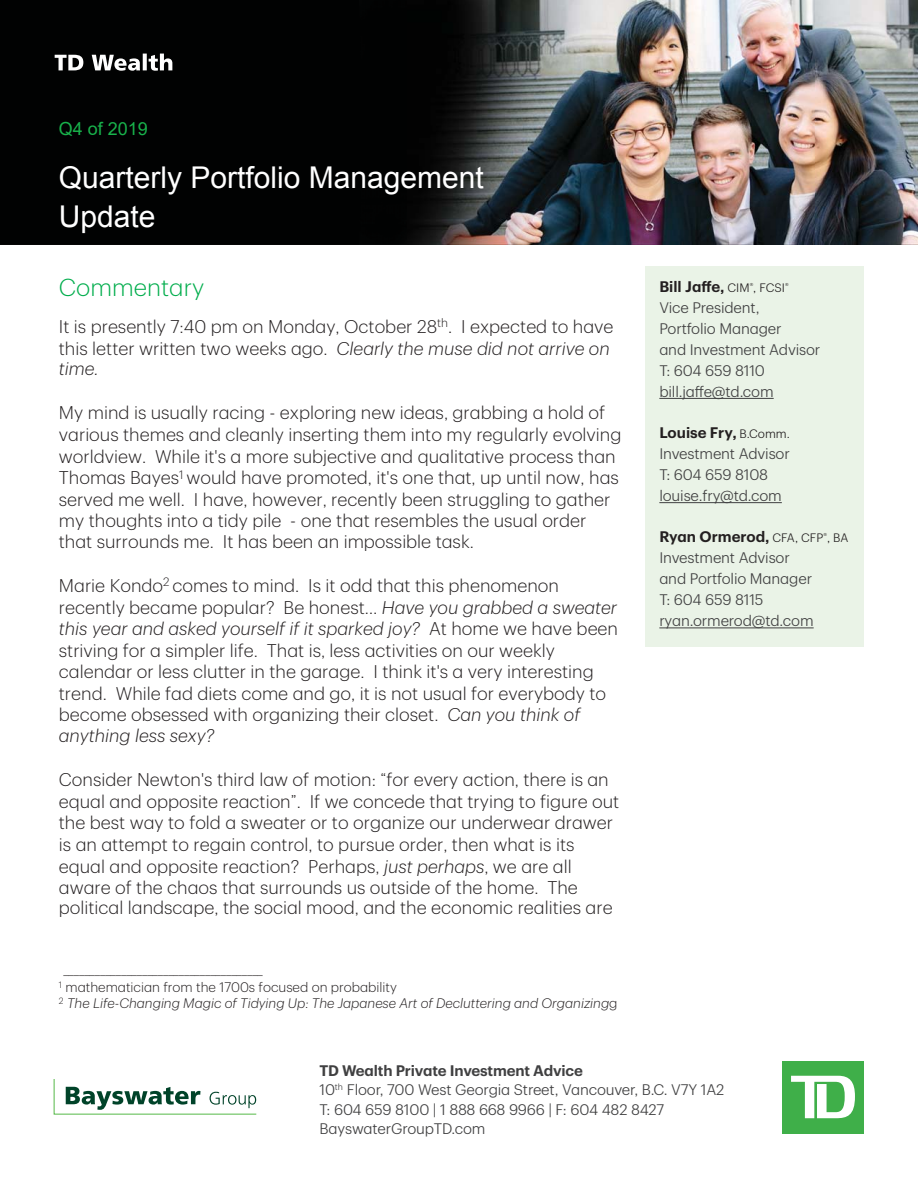
<style>
.page{position:relative;width:918px;height:1188px;background:#fff}
.page>*{position:absolute;margin:0;border:0;box-sizing:border-box;transform-origin:0 0}
.t1{font:30px/39.9px "Arial";color:#fff}
.t2{font:300 24px "TD Graphik";color:#00ad4c}
.t3{font:300 18px/21.3px "TD Graphik";color:#231f20}
.t4{font:18px "Arial";color:#18b24b}
.t5{font:300 15px/21px "TD Graphik";letter-spacing:-.01em;color:#404041}
.t6{font:300 13.5px/18.3px "TD Graphik";color:#231f20}
.t7{font:italic 300 13.5px "TD Graphik";color:#231f20}
.s1{font-style:italic}
.s2{font-style:normal}
.s3{font-weight:600;color:#231f20}
.s4{font-size:12px;color:#231f20}
.s5{font-weight:600}
</style>
<div class="page">
<img style="left:0;top:0;width:918px;height:244px">
<svg style="left:54px;top:1079px;width:202px;height:35px"></svg>
<svg style="left:55px;top:54px;width:117px;height:17px"></svg>
<div style="left:782px;top:1061px;width:82px;height:73px;background:#3faf49"></div>
<svg style="left:791px;top:1076px;width:64px;height:42px"></svg>
<div style="left:646px;top:266px;width:218px;height:380px;background:#eaf3e7"></div>
<hr style="left:659px;top:398px;width:115px;height:1px;background:#404041">
<hr style="left:659px;top:502px;width:123px;height:1px;background:#404041">
<hr style="left:659px;top:628px;width:155px;height:1px;background:#404041">
<p class="t4" style="left:59px;top:119px;width:90px">Q4 of 2019</p>
<h1 class="t1" style="left:59px;top:157px;width:427px">Quarterly Portfolio Management<br>Update</h1>
<h2 class="t2" style="left:59px;top:277px;width:147px">Commentary</h2>
<p class="t3" style="left:59px;top:317px;width:556px">It is presently 7:40 pm on Monday, October 28<sup>th</sup>. I expected to have this letter written two weeks ago. <span class="s1">Clearly the muse did not arrive on time.</span></p>
<p class="t3" style="left:59px;top:403px;width:564px">My mind is usually racing - exploring new ideas, grabbing a hold of various themes and cleanly inserting them into my regularly evolving worldview. While it's a more subjective and qualitative process than Thomas Bayes<sup>1</sup> would have promoted, it's one that, up until now, has served me well. I have, however, recently been struggling to gather my thoughts into a tidy pile - one that resembles the usual order that surrounds me. It has been an impossible task.</p>
<p class="t3" style="left:59px;top:576px;width:561px">Marie Kondo<sup>2</sup> comes to mind. Is it odd that this phenomenon recently became popular? Be honest… <span class="s1">Have you grabbed a sweater this year and asked yourself if it sparked joy?</span> At home we have been striving for a simpler life. That is, less activities on our weekly calendar or less clutter in the garage. I think it's a very interesting trend. While fad diets come and go, it is not usual for everybody to become obsessed with organizing their closet. <span class="s1">Can you think of anything less sexy?</span></p>
<p class="t3" style="left:59px;top:770px;width:562px">Consider Newton's third law of motion: “for every action, there is an equal and opposite reaction”. If we concede that trying to figure out the best way to fold a sweater or to organize our underwear drawer is an attempt to regain control, to pursue order, then what is its equal and opposite reaction? Perhaps, <span class="s1">just perhaps</span>, we are all aware of the chaos that surrounds us outside of the home. The political landscape, the social mood, and the economic realities are</p>
<p class="t6" style="left:59px;top:961px;width:339px;text-indent:4px">______________________________________<br><sup>1</sup> mathematician from the 1700s focused on probability</p>
<p class="t7" style="left:59px;top:998px;width:560px"><sup>2</sup> The Life-Changing Magic of Tidying Up: The Japanese Art of Decluttering and Organizing<span class="s2">g</span></p>
<p class="t5" style="left:659px;top:277px;width:163px"><span class="s3">Bill Jaffe,</span> <span class="s4">CIM</span><sup>®</sup><span class="s4">, FCSI</span><sup>®<br></sup>Vice President,<br>Portfolio Manager<br>and Investment Advisor<br>T: 604 659 8110 bill.jaffe@td.com</p>
<p class="t5" style="left:659px;top:423px;width:132px"><span class="s3">Louise Fry,</span> <span class="s4">B.Comm.<br></span>Investment Advisor<br>T: 604 659 8108 louise.fry@td.com</p>
<p class="t5" style="left:659px;top:527px;width:191px"><span class="s3">Ryan Ormerod,</span> <span class="s4">CFA, CFP</span><sup>®</sup><span class="s4">, BA<br></span>Investment Advisor<br>and Portfolio Manager<br>T: 604 659 8115 ryan.ormerod@td.com</p>
<p class="t5" style="left:320px;top:1062px;width:406px;line-height:19.5px"><span class="s5">TD Wealth Private Investment Advice<br></span>10<sup>th</sup> Floor, 700 West Georgia Street, Vancouver, B.C. V7Y 1A2<br>T: 604 659 8100 | 1 888 668 9966 | F: 604 482 8427<br>BayswaterGroupTD.com</p>
</div>
